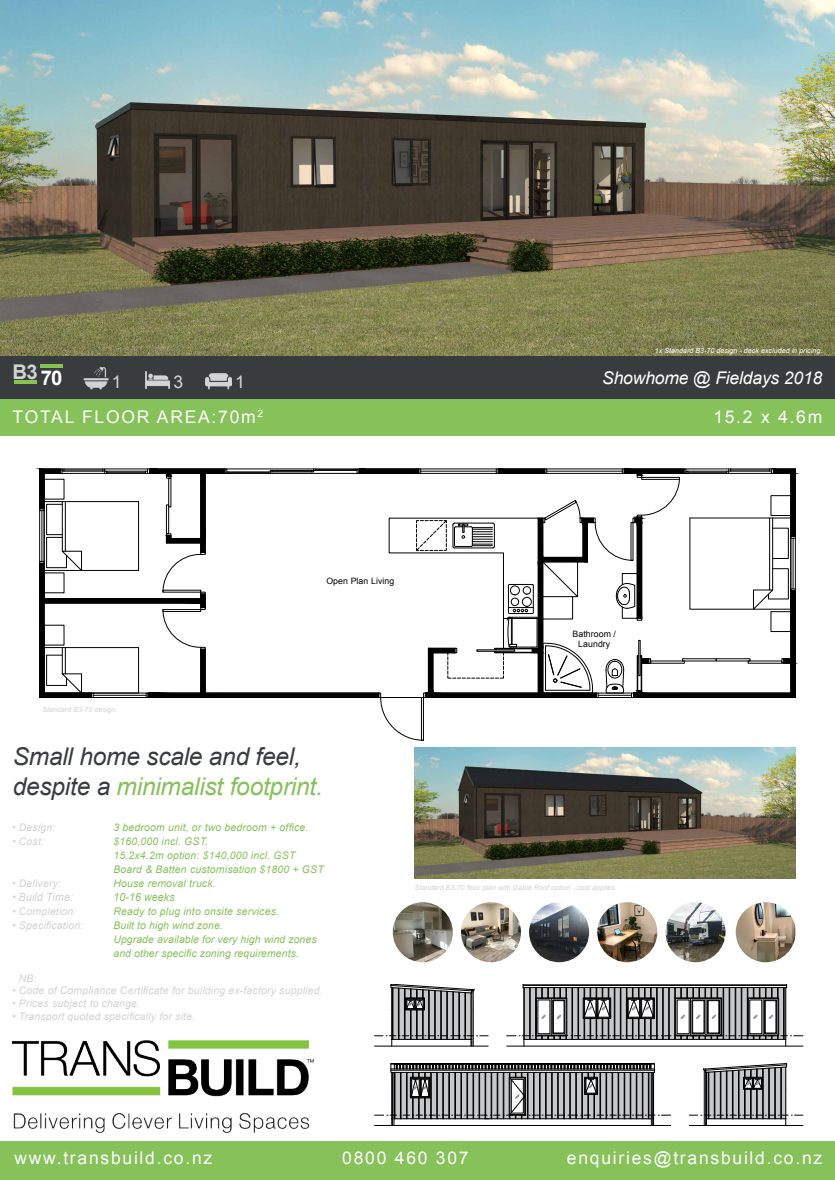
<style>
.page{position:relative;width:835px;height:1180px;background:#fff}
.page>*{position:absolute;margin:0;border:0;box-sizing:border-box;transform-origin:0 0}
.t1{font:italic 24.5px/29.4px "Arial";letter-spacing:-.01em;color:#393c3e}
.t2{font:700 20.3px "Arial";color:#d1d3d4}
.t3{font:17.5px/34.8px "Arial";letter-spacing:.1em;color:#fff}
.t4{font:italic 17.5px "Arial";letter-spacing:-.01em;color:#fff}
.t5{font:17.5px "Arial";color:#d1d3d4}
.t6{font:italic 11.34px "Arial";letter-spacing:.02em;color:#d1d3d4;scale:.92 1}
.t7{font:italic 11.34px "Arial";letter-spacing:.02em;color:#86c15a;scale:.92 1}
.t8{font:italic 10.5px/14px "Arial";letter-spacing:.02em;color:#86c15a}
.t9{font:italic 10.5px "Arial";letter-spacing:.02em;color:#d1d3d4}
.t10{font:8.75px/10.5px "Arial";letter-spacing:.01em;color:#000;text-align:center}
.t11{font:italic 7px "Arial";letter-spacing:.01em;color:#d1d3d4}
.t12{font:italic 7px "Arial";letter-spacing:.01em;color:#fff}
.s1{color:#fff}
.s2{color:#d1d3d4}
.s3{color:#86c15a}
</style>
<div class="page">
<hr style="left:795px;top:469px;width:1px;height:67px;background:#000">
<hr style="left:795px;top:591px;width:1px;height:106px;background:#000">
<hr style="left:795px;top:538px;width:1px;height:51px;background:#000">
<svg style="left:39px;top:469px;width:756px;height:271px"></svg>
<div style="left:772px;top:528px;width:16px;height:30px;border:1px solid #000"></div>
<img style="left:0;top:0;width:834px;height:356px">
<div style="left:0;top:1141px;width:834px;height:39px;background:#86c15a"></div>
<div style="left:0;top:399px;width:834px;height:36px;background:#86c15a"></div>
<div style="left:0;top:356px;width:834px;height:43px;background:#393c3e"></div>
<img style="left:13px;top:1040px;width:301px;height:93px">
<img style="left:84px;top:367px;width:24px;height:23px">
<img style="left:145px;top:371px;width:25px;height:17px">
<img style="left:205px;top:373px;width:27px;height:17px">
<hr style="left:40px;top:364px;width:23px;height:4px;background:#87c34f">
<hr style="left:14px;top:380px;width:23px;height:4px;background:#87c34f">
<svg style="left:374px;top:984px;width:114px;height:62px"></svg>
<svg style="left:506px;top:984px;width:296px;height:62px"></svg>
<hr style="left:763px;top:998px;width:1px;height:37px;background:#000">
<hr style="left:374px;top:1125px;width:296px;height:1px;background:#000">
<hr style="left:689px;top:1125px;width:113px;height:1px;background:#000">
<svg style="left:374px;top:1063px;width:296px;height:62px"></svg>
<svg style="left:689px;top:1063px;width:113px;height:62px"></svg>
<img style="left:414px;top:747px;width:381px;height:131px">
<img style="left:529px;top:902px;width:60px;height:60px;border-radius:30px">
<img style="left:597px;top:902px;width:60px;height:60px;border-radius:30px">
<img style="left:665px;top:902px;width:60px;height:60px">
<img style="left:735px;top:902px;width:60px;height:60px;border-radius:30px">
<img style="left:461px;top:902px;width:60px;height:60px;border-radius:30px">
<img style="left:392px;top:902px;width:60px;height:60px;border-radius:30px">
<h2 class="t2" style="left:13px;top:358px;width:51px">B3 <span class="s1">70</span></h2>
<h3 class="t3" style="left:13px;top:365px;width:252px;text-indent:223px"><span class="s2">1<br></span>TOTAL FLOOR AREA:70m<sup>2</sup></h3>
<h3 class="t5" style="left:112px;top:371px;width:11px">1</h3>
<h3 class="t5" style="left:173px;top:371px;width:11px">3</h3>
<p class="t12" style="left:654px;top:345px;width:169px">1x Standard B3-70 design - deck excluded in pricing.</p>
<h3 class="t4" style="left:602px;top:367px;width:221px">Showhome @ Fieldays 2018</h3>
<h3 class="t3" style="left:713px;top:400px;width:110px">15.2 x 4.6m</h3>
<p class="t10" style="left:326px;top:576px;width:69px">Open Plan Living</p>
<p class="t10" style="left:572px;top:629px;width:45px">Bathroom /<br>Laundry</p>
<p class="t11" style="left:42px;top:705px;width:77px">Standard B3-70 design.</p>
<h1 class="t1" style="left:13px;top:742px;width:311px">Small home scale and feel, despite a <span class="s3">minimalist footprint.</span></h1>
<p class="t9" style="left:13px;top:820px;width:44px">• Design:</p>
<p class="t8" style="left:113px;top:820px;width:196px">3 bedroom unit, or two bedroom + office.</p>
<p class="t9" style="left:13px;top:834px;width:33px">• Cost:</p>
<p class="t8" style="left:113px;top:834px;width:212px">$160,000 incl. GST.<br>15.2x4.2m option: $140,000 incl. GST<br>Board &amp; Batten customisation $1800 + GST</p>
<p class="t9" style="left:13px;top:876px;width:50px">• Delivery:</p>
<p class="t8" style="left:113px;top:876px;width:104px">House removal truck.</p>
<p class="t6" style="left:13px;top:889px;width:67px">• Build Time:</p>
<p class="t7" style="left:113px;top:889px;width:68px">10-16 weeks</p>
<p class="t9" style="left:13px;top:904px;width:65px">• Completion:</p>
<p class="t8" style="left:113px;top:904px;width:167px">Ready to plug into onsite services.</p>
<p class="t9" style="left:13px;top:918px;width:72px">• Specification:</p>
<p class="t8" style="left:113px;top:918px;width:205px">Built to high wind zone.<br>Upgrade available for very high wind zones and other specific zoning requirements.</p>
<p class="t9" style="left:19px;top:971px;width:19px">NB:</p>
<p class="t9" style="left:13px;top:984px;width:311px">• Code of Compliance Certificate for building ex-factory supplied.</p>
<p class="t9" style="left:13px;top:996px;width:129px">• Prices subject to change.</p>
<p class="t9" style="left:13px;top:1009px;width:184px">• Transport quoted specifically for site.</p>
<p class="t11" style="left:414px;top:882px;width:203px">Standard B3-70 floor plan with Gable Roof option - cost applies.</p>
<h3 class="t3" style="left:14px;top:1140px;width:199px">www.transbuild.co.nz</h3>
<h3 class="t3" style="left:342px;top:1140px;width:128px">0800 460 307</h3>
<h3 class="t3" style="left:567px;top:1140px;width:257px">enquiries@transbuild.co.nz</h3>
</div>
